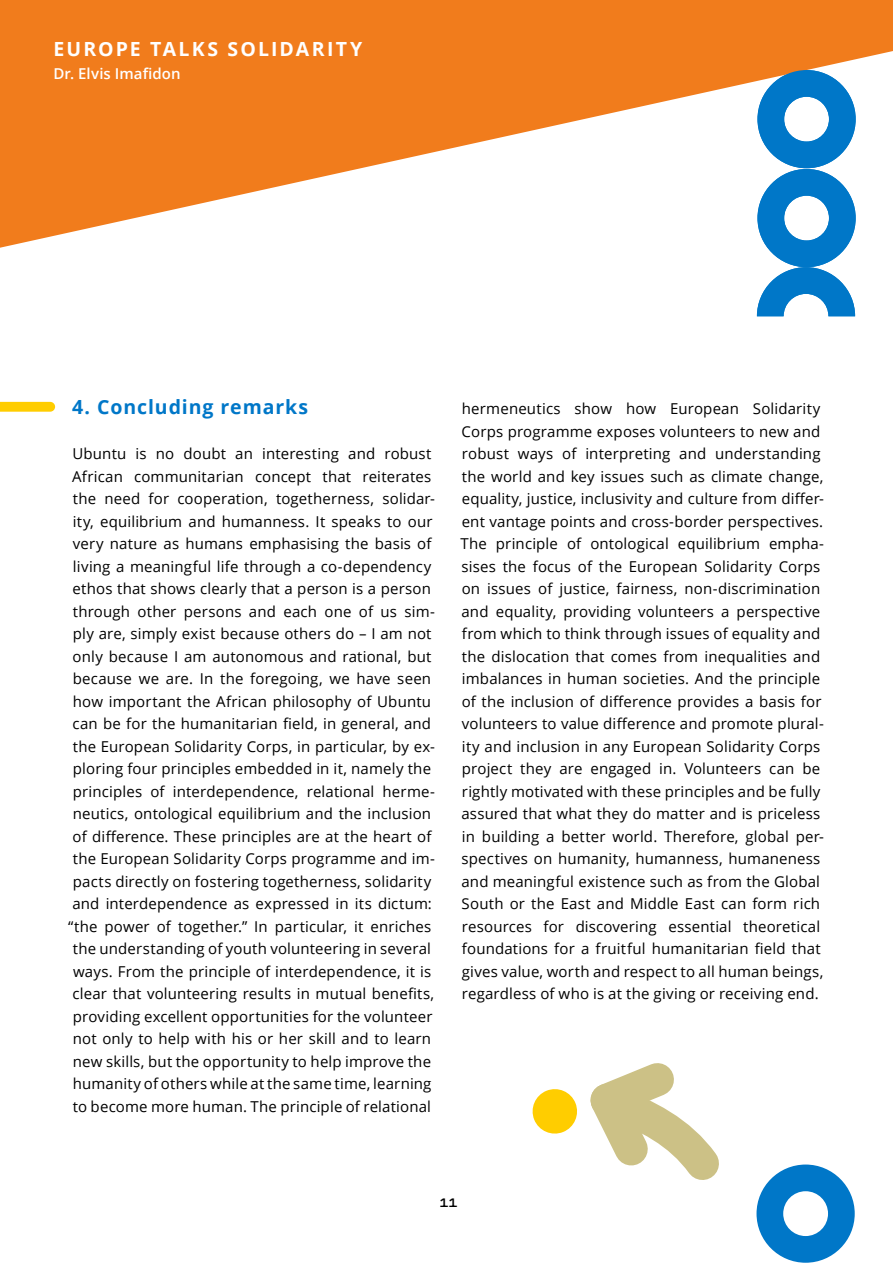
<style>
.page{position:relative;width:893px;height:1263px;background:#fff}
.page>*{position:absolute;margin:0;border:0;box-sizing:border-box;transform-origin:0 0}
.t1{font:700 19.5px "Open Sans";letter-spacing:.11em;color:#fff}
.Fließtext{font:700 19.5px "Open Sans";letter-spacing:.045em;color:#0077c8}
.Fließtext-2{font:15px/22.5px "Open Sans";letter-spacing:.01em;color:#000;text-align:center}
.t2{font:600 15px "Open Sans";letter-spacing:.01em;color:#fff}
.t3{font:700 15px "Pitch";color:#000}
</style>
<div class="page">
<svg style="left:756px;top:1164px;width:99px;height:99px"></svg>
<svg style="left:0;top:0;width:893px;height:248px;fill:#f17c1c"></svg>
<svg style="left:757px;top:70px;width:99px;height:246px"></svg>
<svg style="left:0;top:402px;width:55px;height:10px"></svg>
<svg style="left:532px;top:1063px;width:187px;height:117px"></svg>
<h1 class="t1" style="left:54px;top:36px;width:310px">EUROPE TALKS SOLIDARITY</h1>
<p class="t2" style="left:54px;top:63px;width:129px">Dr. Elvis Imafidon</p>
<p class="Fließtext" style="left:72px;top:393px;width:238px">4. Concluding remarks</p>
<p class="Fließtext-2" style="left:68px;top:442px;width:368px">Ubuntu is no doubt an interesting and robust African communitarian concept that reiterates the need for cooperation, togetherness, solidar&shy;ity, equilibrium and humanness. It speaks to our very nature as humans emphasising the basis of living a meaningful life through a co-dependency ethos that shows clearly that a person is a person through other persons and each one of us sim&shy;ply are, simply exist because others do – I am not only because I am autonomous and rational, but because we are. In the foregoing, we have seen how important the African philosophy of Ubuntu can be for the humanitarian field, in general, and the European Solidarity Corps, in particular, by ex&shy;ploring four principles embedded in it, namely the principles of interdependence, relational herme&shy;neutics, ontological equilibrium and the inclusion of difference. These principles are at the heart of the European Solidarity Corps programme and im&shy;pacts directly on fostering togetherness, solidarity and interdependence as expressed in its dictum: “the power of together.” In particular, it enriches the understanding of youth volunteering in several ways. From the principle of interdependence, it is clear that volunteering results in mutual benefits, providing excellent opportunities for the volunteer not only to help with his or her skill and to learn new skills, but the opportunity to help improve the humanity of others while at the same time, learning to become more human. The principle of relational</p>
<p class="Fließtext-2" style="left:460px;top:397px;width:365px;text-align:left">hermeneutics show how European Solidarity Corps programme exposes volunteers to new and robust ways of interpreting and understanding the world and key issues such as climate change, equality, justice, inclusivity and culture from differ&shy;ent vantage points and cross-border perspectives.<br>The principle of ontological equilibrium empha&shy;sises the focus of the European Solidarity Corps on issues of justice, fairness, non-discrimination and equality, providing volunteers a perspective from which to think through issues of equality and the dislocation that comes from inequalities and imbalances in human societies. And the principle of the inclusion of difference provides a basis for volunteers to value difference and promote plural&shy;ity and inclusion in any European Solidarity Corps project they are engaged in. Volunteers can be rightly motivated with these principles and be fully assured that what they do matter and is priceless in building a better world. Therefore, global per&shy;spectives on humanity, humanness, humaneness and meaningful existence such as from the Global South or the East and Middle East can form rich resources for discovering essential theoretical foundations for a fruitful humanitarian field that gives value, worth and respect to all human beings, regardless of who is at the giving or receiving end.</p>
<p class="t3" style="left:439px;top:1192px;width:20px">11</p>
</div>
